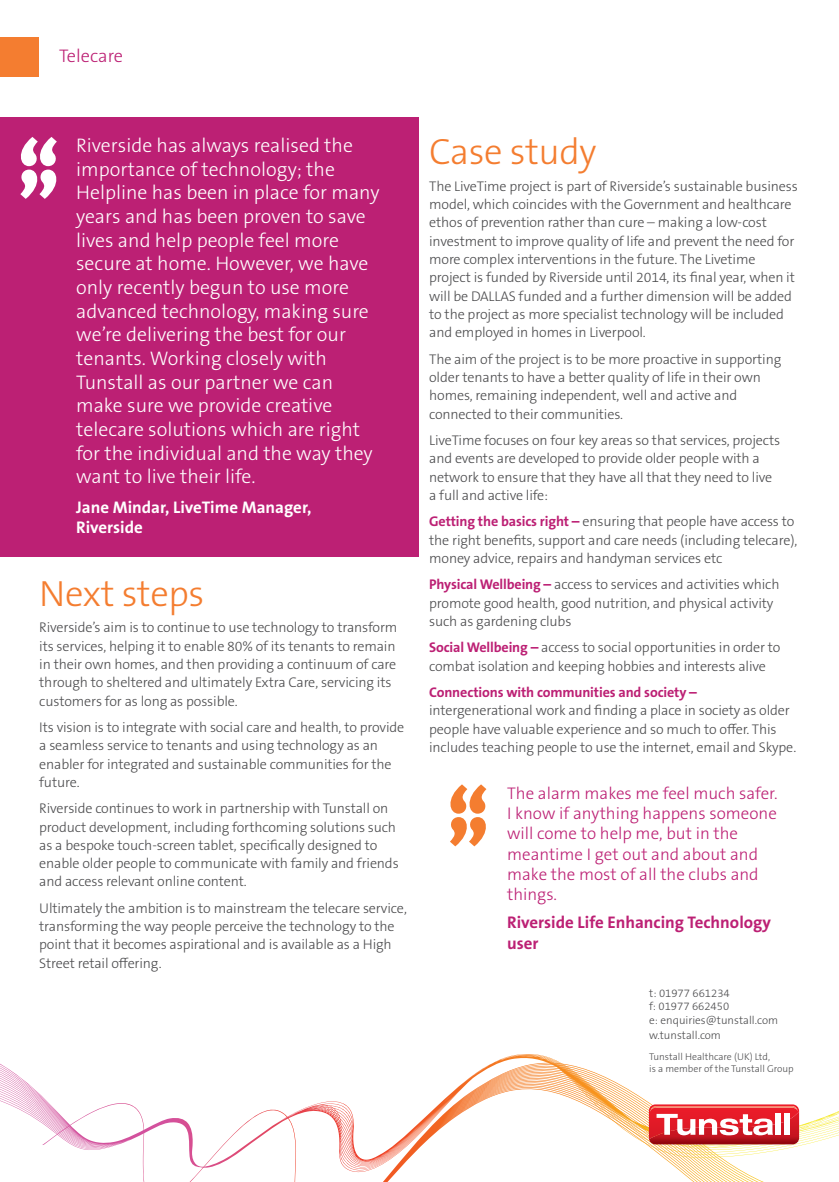
<style>
.page{position:relative;width:839px;height:1182px;background:#fff}
.page>*{position:absolute;margin:0;border:0;box-sizing:border-box;transform-origin:0 0}
.t1{font:900 73.35px "The Sans B W9";color:#fff}
.t2{font:900 73.35px "The Sans B W9";color:#f47d30}
.t3{font:300 36.6px "The Sans B W3";letter-spacing:-.01em;color:#f47d30}
.t4{font:300 19.8px/23.7px "The Sans B W3";color:#fff}
.t5{font:300 18.3px "The Sans B W3";color:#bc2074}
.t6{font:300 16.95px/20.2px "The Sans B W3";color:#bc2074}
.t7{font:700 16.95px/20.2px "The Sans B W7";color:#fff}
.t8{font:700 16.95px/20.2px "The Sans B W7";color:#bc2074}
.t9{font:300 14.1px/18.3px "The Sans B W3";letter-spacing:-.01em;color:#4c4c4e}
.t10{font:700 14.1px "The Sans B W7";letter-spacing:-.01em;color:#bc2074}
.t11{font:300 11.25px/14px "The Sans B W3";color:#4c4c4e}
.t12{font:300 9.9px/11.9px "The Sans B W3";color:#4c4c4e}
.s1{font-family:"The Sans B W7";font-weight:700;color:#bc2074}
</style>
<div class="page">
<svg style="left:42px;top:1062px;width:752px;height:120px"></svg>
<svg style="left:495px;top:1055px;width:343px;height:92px"></svg>
<div style="left:775px;top:1114px;width:6px;height:21px;background:#fff"></div>
<div style="left:784px;top:1114px;width:5px;height:21px;background:#fff"></div>
<div style="left:0;top:37px;width:39px;height:40px;background:#f47d30"></div>
<div style="left:0;top:117px;width:419px;height:440px;background:#bc2074"></div>
<p class="t5" style="left:59px;top:48px;width:65px">Telecare</p>
<h1 class="t1" style="left:18px;top:125px;width:43px">“</h1>
<h1 class="t1" style="left:59px;top:211px;width:43px;rotate:-180deg">“</h1>
<p class="t4" style="left:76px;top:135px;width:305px">Riverside has always realised the importance of technology; the<br>Helpline has been in place for many years and has been proven to save lives and help people feel more secure at home. However, we have only recently begun to use more advanced technology, making sure we’re delivering the best for our tenants. Working closely with<br>Tunstall as our partner we can make sure we provide creative telecare solutions which are right for the individual and the way they want to live their life.</p>
<p class="t7" style="left:76px;top:499px;width:237px">Jane Mindar, LiveTime Manager,<br>Riverside</p>
<h2 class="t3" style="left:39px;top:579px;width:167px">Next steps</h2>
<p class="t9" style="left:39px;top:620px;width:360px">Riverside’s aim is to continue to use technology to transform its services, helping it to enable 80% of its tenants to remain in their own homes, and then providing a continuum of care through to sheltered and ultimately Extra Care, servicing its customers for as long as possible.</p>
<p class="t9" style="left:39px;top:719px;width:366px">Its vision is to integrate with social care and health, to provide a seamless service to tenants and using technology as an enabler for integrated and sustainable communities for the future.</p>
<p class="t9" style="left:39px;top:801px;width:361px">Riverside continues to work in partnership with Tunstall on product development, including forthcoming solutions such as a bespoke touch-screen tablet, specifically designed to enable older people to communicate with family and friends and access relevant online content.</p>
<p class="t9" style="left:39px;top:900px;width:369px">Ultimately the ambition is to mainstream the telecare service, transforming the way people perceive the technology to the point that it becomes aspirational and is available as a High Street retail offering.</p>
<h2 class="t3" style="left:429px;top:138px;width:169px">Case study</h2>
<p class="t9" style="left:429px;top:178px;width:370px">The LiveTime project is part of Riverside’s sustainable business model, which coincides with the Government and healthcare ethos of prevention rather than cure – making a low-cost investment to improve quality of life and prevent the need for more complex interventions in the future. The Livetime project is funded by Riverside until 2014, its final year, when it will be DALLAS funded and a further dimension will be added to the project as more specialist technology will be included and employed in homes in Liverpool.</p>
<p class="t9" style="left:429px;top:351px;width:353px">The aim of the project is to be more proactive in supporting older tenants to have a better quality of life in their own homes, remaining independent, well and active and connected to their communities.</p>
<p class="t9" style="left:429px;top:432px;width:352px">LiveTime focuses on four key areas so that services, projects and events are developed to provide older people with a network to ensure that they have all that they need to live a full and active life:</p>
<p class="t9" style="left:429px;top:514px;width:369px"><span class="s1">Getting the basics right –</span> ensuring that people have access to the right benefits, support and care needs (including telecare), money advice, repairs and handyman services etc</p>
<p class="t9" style="left:429px;top:577px;width:352px"><span class="s1">Physical Wellbeing –</span> access to services and activities which promote good health, good nutrition, and physical activity such as gardening clubs</p>
<p class="t9" style="left:429px;top:640px;width:353px"><span class="s1">Social Wellbeing –</span> access to social opportunities in order to combat isolation and keeping hobbies and interests alive</p>
<p class="t10" style="left:429px;top:686px;width:269px">Connections with communities and society –</p>
<p class="t9" style="left:429px;top:703px;width:368px">intergenerational work and finding a place in society as older people have valuable experience and so much to offer. This includes teaching people to use the internet, email and Skype.</p>
<h1 class="t2" style="left:447px;top:772px;width:43px">“</h1>
<h1 class="t2" style="left:489px;top:859px;width:43px;rotate:-180deg">“</h1>
<p class="t6" style="left:507px;top:785px;width:272px">The alarm makes me feel much safer.<br>I know if anything happens someone will come to help me, but in the meantime I get out and about and make the most of all the clubs and things.</p>
<p class="t8" style="left:507px;top:914px;width:265px">Riverside Life Enhancing Technology user</p>
<p class="t11" style="left:649px;top:987px;width:130px">t: 01977 661234<br>f: 01977 662450<br>e: enquiries@tunstall.com w.tunstall.com</p>
<p class="t12" style="left:649px;top:1051px;width:146px">Tunstall Healthcare (UK) Ltd,<br>is a member of the Tunstall Group</p>
</div>
